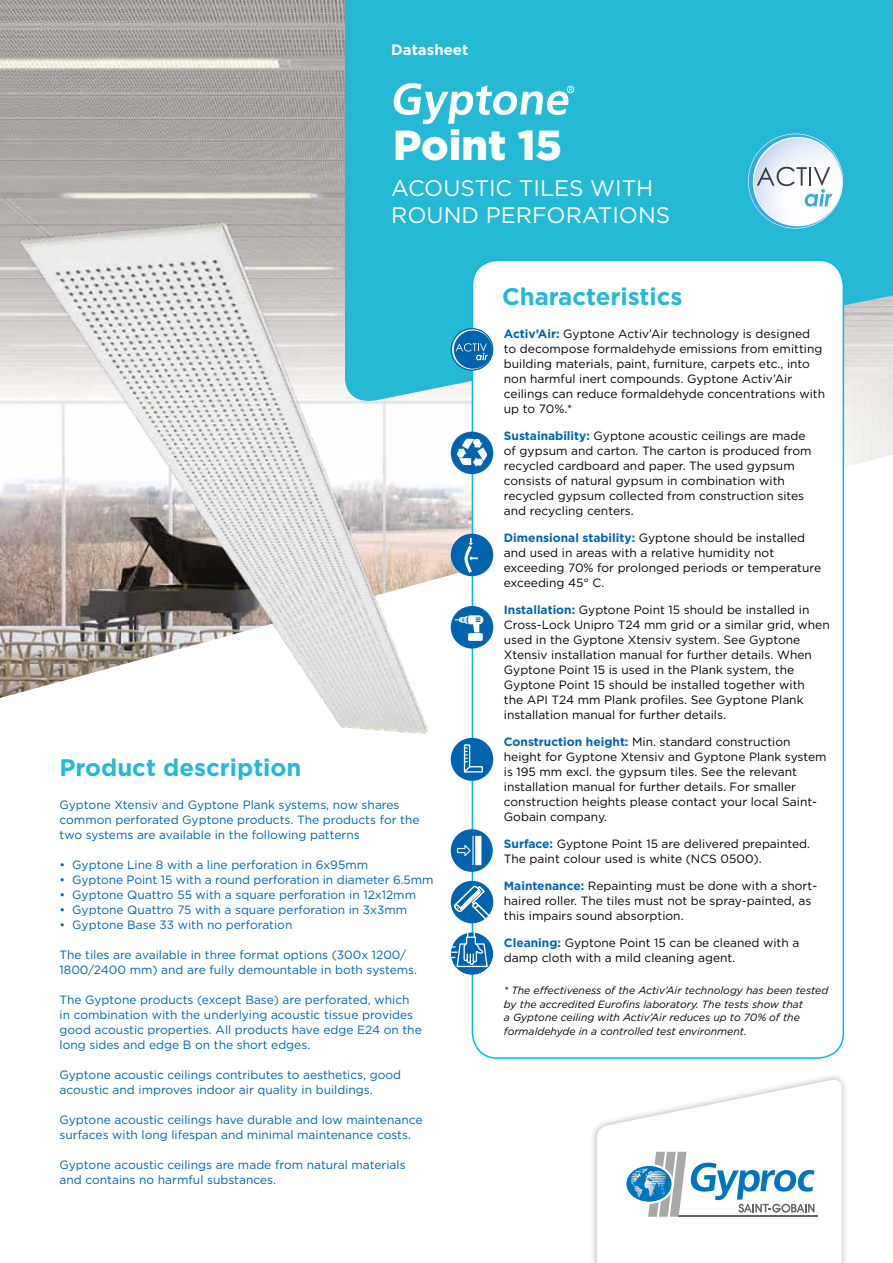
<style>
.page{position:relative;width:893px;height:1263px;background:#fff}
.page>*{position:absolute;margin:0;border:0;box-sizing:border-box;transform-origin:0 0}
.t1{font:900 42px "Gotham";color:#fff}
.t2{font:700 24px "Gotham";color:#24b9d5}
.t3{font:22.5px/27px "Gotham";color:#fff}
.t4{font:700 15px "Gotham";color:#fff}
.t5{font:12px/15px "Gotham";color:#000}
.t6{font:12px/15px "Gotham";color:#0063af}
.t7{font:italic 10.5px/13.5px "Gotham";color:#000}
.s1{font-weight:700;color:#0063af}
</style>
<div class="page">
<img style="left:0;top:0;width:893px;height:698px">
<img style="left:0;top:186px;width:472px;height:561px">
<div style="left:345px;top:0;width:548px;height:407px;background:#24b9d5"></div>
<div style="left:590px;top:1073px;width:259px;height:190px;background:#000;opacity:.3"></div>
<svg style="left:597px;top:1078px;width:245px;height:185px"></svg>
<hr style="left:678px;top:1215px;width:140px;height:1px;background:#646363">
<svg style="left:625px;top:1164px;width:49px;height:40px"></svg>
<svg style="left:627px;top:1152px;width:188px;height:65px"></svg>
<svg style="left:749px;top:134px;width:93px;height:94px"></svg>
<div style="left:472px;top:260px;width:371px;height:798px;background:#fff;border-radius:26px"></div>
<div style="left:451px;top:606px;width:42px;height:42px;background:#0063af;border-radius:50%"></div>
<div style="left:468px;top:633px;width:15px;height:8px;background:#fff;border-radius:2px"></div>
<svg style="left:455px;top:615px;width:28px;height:17px"></svg>
<div style="left:451px;top:432px;width:42px;height:42px;background:#0063af;border-radius:50%"></div>
<svg style="left:457px;top:438px;width:30px;height:29px"></svg>
<div style="left:451px;top:534px;width:42px;height:42px;background:#0063af;border-radius:50%"></div>
<svg style="left:464px;top:538px;width:14px;height:37px"></svg>
<div style="left:451px;top:738px;width:42px;height:42px;background:#0063af;border-radius:50%"></div>
<svg style="left:463px;top:744px;width:20px;height:29px"></svg>
<svg style="left:451px;top:328px;width:42px;height:43px"></svg>
<svg style="left:452px;top:329px;width:40px;height:40px;background:#3588c1"></svg>
<svg style="left:392px;top:83px;width:182px;height:41px"></svg>
<div style="left:451px;top:932px;width:42px;height:43px;background:#0063af;border-radius:50%"></div>
<svg style="left:451px;top:932px;width:38px;height:36px"></svg>
<div style="left:451px;top:829px;width:42px;height:43px;background:#0164ad;border-radius:50%"></div>
<svg style="left:457px;top:845px;width:14px;height:11px"></svg>
<div style="left:475px;top:836px;width:6px;height:29px;background:#fff"></div>
<hr style="left:472px;top:836px;width:2px;height:29px;background:#fff">
<svg style="left:451px;top:881px;width:42px;height:42px"></svg>
<p class="t4" style="left:391px;top:39px;width:79px">Datasheet</p>
<h1 class="t1" style="left:393px;top:116px;width:170px">Point 15</h1>
<h3 class="t3" style="left:391px;top:174px;width:280px">ACOUSTIC TILES WITH<br>ROUND PERFORATIONS</h3>
<h2 class="t2" style="left:60px;top:752px;width:243px">Product description</h2>
<p class="t6" style="left:60px;top:797px;width:362px">Gyptone Xtensiv and Gyptone Plank systems, now shares common perforated Gyptone products. The products for the two systems are available in the following patterns</p>
<p class="t6" style="left:60px;top:857px;width:310px">• Gyptone Line 8 with a line perforation in 6x95mm</p>
<p class="t6" style="left:60px;top:872px;width:376px">• Gyptone Point 15 with a round perforation in diameter 6.5mm</p>
<p class="t6" style="left:60px;top:887px;width:358px">• Gyptone Quattro 55 with a square perforation in 12x12mm</p>
<p class="t6" style="left:60px;top:902px;width:349px">• Gyptone Quattro 75 with a square perforation in 3x3mm</p>
<p class="t6" style="left:60px;top:917px;width:234px">• Gyptone Base 33 with no perforation</p>
<p class="t6" style="left:60px;top:947px;width:359px">The tiles are available in three format options (300x 1200/<br>1800/2400 mm) and are fully demountable in both systems.</p>
<p class="t6" style="left:60px;top:992px;width:364px">The Gyptone products (except Base) are perforated, which in combination with the underlying acoustic tissue provides good acoustic properties. All products have edge E24 on the long sides and edge B on the short edges.</p>
<p class="t6" style="left:60px;top:1067px;width:343px">Gyptone acoustic ceilings contributes to aesthetics, good acoustic and improves indoor air quality in buildings.</p>
<p class="t6" style="left:60px;top:1112px;width:364px">Gyptone acoustic ceilings have durable and low maintenance surfaces with long lifespan and minimal maintenance costs.</p>
<p class="t6" style="left:60px;top:1157px;width:348px">Gyptone acoustic ceilings are made from natural materials and contains no harmful substances.</p>
<h2 class="t2" style="left:502px;top:281px;width:182px">Characteristics</h2>
<p class="t5" style="left:504px;top:326px;width:323px"><span class="s1">Activ’Air:</span> Gyptone Activ’Air technology is designed to decompose formaldehyde emissions from emitting building materials, paint, furniture, carpets etc., into non harmful inert compounds. Gyptone Activ’Air ceilings can reduce formaldehyde concentrations with up to 70%.*</p>
<p class="t5" style="left:504px;top:428px;width:309px"><span class="s1">Sustainability:</span> Gyptone acoustic ceilings are made of gypsum and carton. The carton is produced from recycled cardboard and paper. The used gypsum consists of natural gypsum in combination with recycled gypsum collected from construction sites and recycling centers.</p>
<p class="t5" style="left:504px;top:530px;width:319px"><span class="s1">Dimensional stability:</span> Gyptone should be installed and used in areas with a relative humidity not exceeding 70% for prolonged periods or temperature exceeding 45° C.</p>
<p class="t5" style="left:504px;top:602px;width:327px"><span class="s1">Installation:</span> Gyptone Point 15 should be installed in Cross-Lock Unipro T24 mm grid or a similar grid, when used in the Gyptone Xtensiv system. See Gyptone Xtensiv installation manual for further details. When Gyptone Point 15 is used in the Plank system, the Gyptone Point 15 should be installed together with<br>the API T24 mm Plank profiles. See Gyptone Plank installation manual for further details.</p>
<p class="t5" style="left:504px;top:734px;width:324px"><span class="s1">Construction height:</span> Min. standard construction height for Gyptone Xtensiv and Gyptone Plank system is 195 mm excl. the gypsum tiles. See the relevant installation manual for further details. For smaller construction heights please contact your local Saint-Gobain company.</p>
<p class="t5" style="left:504px;top:836px;width:308px"><span class="s1">Surface:</span> Gyptone Point 15 are delivered prepainted.<br>The paint colour used is white (NCS 0500).</p>
<p class="t5" style="left:504px;top:878px;width:315px"><span class="s1">Maintenance:</span> Repainting must be done with a short&shy;haired roller. The tiles must not be spray-painted, as this impairs sound absorption.</p>
<p class="t5" style="left:504px;top:935px;width:297px"><span class="s1">Cleaning:</span> Gyptone Point 15 can be cleaned with a damp cloth with a mild cleaning agent.</p>
<p class="t7" style="left:504px;top:983px;width:326px">* The effectiveness of the Activ’Air technology has been tested by the accredited Eurofins laboratory. The tests show that<br>a Gyptone ceiling with Activ’Air reduces up to 70% of the formaldehyde in a controlled test environment.</p>
</div>
